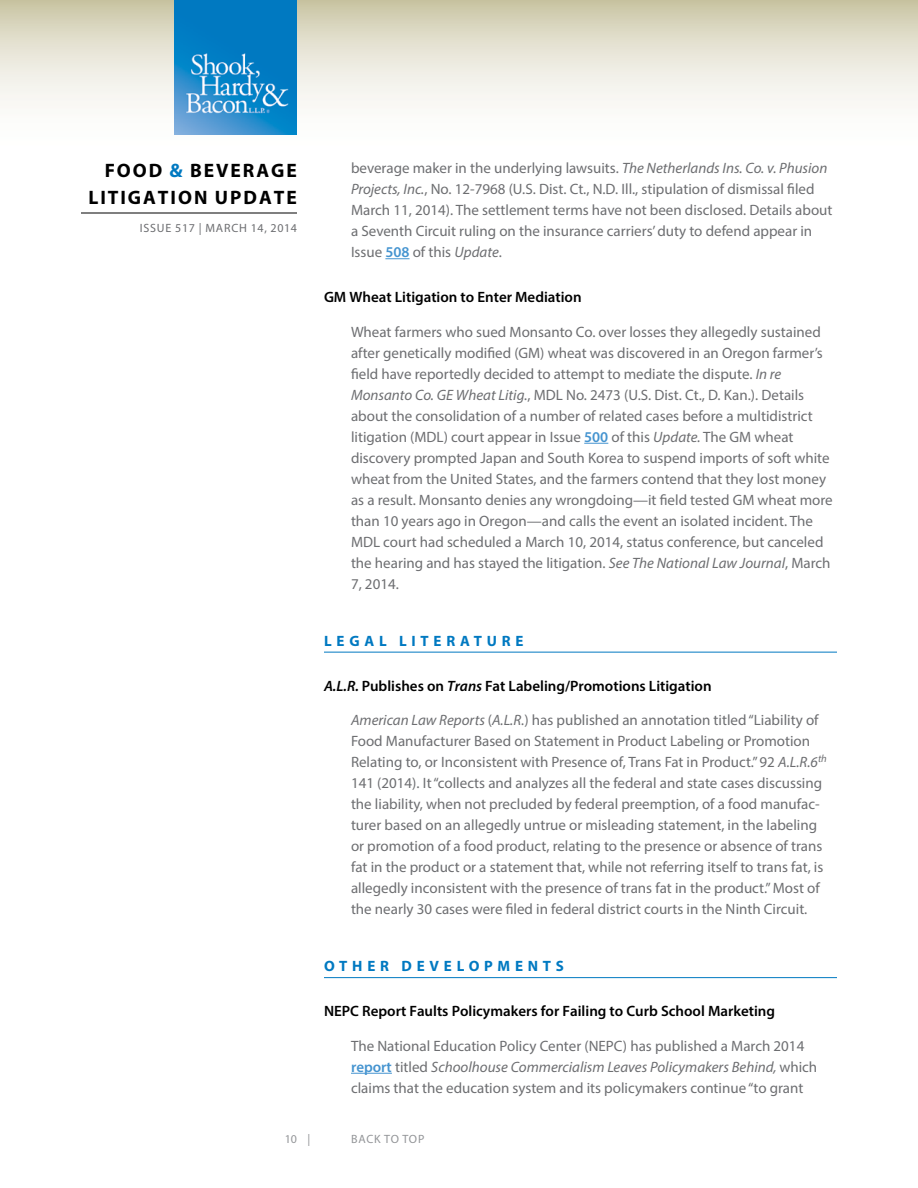
<style>
.page{position:relative;width:918px;height:1188px;background:#fff}
.page>*{position:absolute;margin:0;border:0;box-sizing:border-box;transform-origin:0 0}
.t1{font:700 19.5px/27px "Myriad Pro";letter-spacing:.1em;color:#000}
.t2{font:15px/21px "Myriad Pro";color:#6d6e71}
.t3{font:600 15px "Myriad Pro";color:#000}
.t4{font:700 15px "Myriad Pro";letter-spacing:.32em;color:#0079c1}
.t5{font:12px "Myriad Pro";letter-spacing:.065em;color:#6d6e71}
.t6{font:12px "Myriad Pro";color:#939598}
.s1{color:#0079c1}
.s2{font-style:italic}
.s3{font-weight:600;color:#4594d0}
</style>
<div class="page">
<svg style="left:0;top:0;width:918px;height:135px"></svg>
<hr style="left:81px;top:213px;width:216px;height:1px;background:#000">
<img style="left:175px;top:0;width:122px;height:135px">
<svg style="left:385px;top:258px;width:25px;height:1px"></svg>
<svg style="left:584px;top:443px;width:24px;height:1px"></svg>
<hr style="left:324px;top:652px;width:513px;height:1px;background:#0079c1">
<hr style="left:324px;top:977px;width:513px;height:1px;background:#0079c1">
<hr style="left:351px;top:1073px;width:41px;height:1px;background:#4594d0">
<h1 class="t1" style="left:88px;top:156px;width:210px;text-indent:16px">FOOD <span class="s1">&amp;</span> BEVERAGE<br>LITIGATION UPDATE</h1>
<p class="t5" style="left:140px;top:221px;width:159px">Issue 517 | MARCH 14, 2014</p>
<p class="t2" style="left:351px;top:157px;width:483px">beverage maker in the underlying lawsuits. <span class="s2">The Netherlands Ins. Co. v. Phusion Projects, Inc.</span>, No. 12-7968 (U.S. Dist. Ct., N.D. Ill., stipulation of dismissal filed March 11, 2014). The settlement terms have not been disclosed. Details about a Seventh Circuit ruling on the insurance carriers’ duty to defend appear in Issue <span class="s3">508</span> of this <span class="s2">Update</span>.</p>
<p class="t3" style="left:324px;top:288px;width:259px">GM Wheat Litigation to Enter Mediation</p>
<p class="t2" style="left:351px;top:321px;width:483px">Wheat farmers who sued Monsanto Co. over losses they allegedly sustained after genetically modified (GM) wheat was discovered in an Oregon farmer’s field have reportedly decided to attempt to mediate the dispute. <span class="s2">In re Monsanto Co. GE Wheat Litig.</span>, MDL No. 2473 (U.S. Dist. Ct., D. Kan.). Details about the consolidation of a number of related cases before a multidistrict litigation (MDL) court appear in Issue <span class="s3">500</span> of this <span class="s2">Update.</span> The GM wheat discovery prompted Japan and South Korea to suspend imports of soft white wheat from the United States, and the farmers contend that they lost money as a result. Monsanto denies any wrongdoing—it field tested GM wheat more than 10 years ago in Oregon—and calls the event an isolated incident. The MDL court had scheduled a March 10, 2014, status conference, but canceled the hearing and has stayed the litigation. <span class="s2">See The National Law Journal</span>, March 7, 2014.</p>
<p class="t4" style="left:324px;top:631px;width:201px">LEGAL LITERATU RE</p>
<p class="t3" style="left:324px;top:676px;width:389px"><span class="s2">A.L.R.</span> Publishes on <span class="s2">Trans</span> Fat Labeling/Promotions Litigation</p>
<p class="t2" style="left:351px;top:709px;width:477px"><span class="s2">American Law Reports</span> (<span class="s2">A.L.R.</span>) has published an annotation titled “Liability of Food Manufacturer Based on Statement in Product Labeling or Promotion Relating to, or Inconsistent with Presence of, Trans Fat in Product.” 92 <span class="s2">A.L.R.6</span><sup>th </sup>141 (2014). It “collects and analyzes all the federal and state cases discussing the liability, when not precluded by federal preemption, of a food manufac&shy;turer based on an allegedly untrue or misleading statement, in the labeling or promotion of a food product, relating to the presence or absence of trans fat in the product or a statement that, while not referring itself to trans fat, is allegedly inconsistent with the presence of trans fat in the product.” Most of the nearly 30 cases were filed in federal district courts in the Ninth Circuit.</p>
<p class="t4" style="left:324px;top:956px;width:241px">OTHER DEVEL OPM ENTS</p>
<p class="t3" style="left:324px;top:1002px;width:453px">NEPC Report Faults Policymakers for Failing to Curb School Marketing</p>
<p class="t2" style="left:351px;top:1035px;width:468px">The National Education Policy Center (NEPC) has published a March 2014 <span class="s3">report</span> titled <span class="s2">Schoolhouse Commercialism Leaves Policymakers Behind,</span> which claims that the education system and its policymakers continue “to grant</p>
<p class="t6" style="left:285px;top:1132px;width:27px">10 |</p>
<p class="t6" style="left:351px;top:1132px;width:9px">back</p>
<p class="t6" style="left:384px;top:1132px;width:27px">to top</p>
</div>
